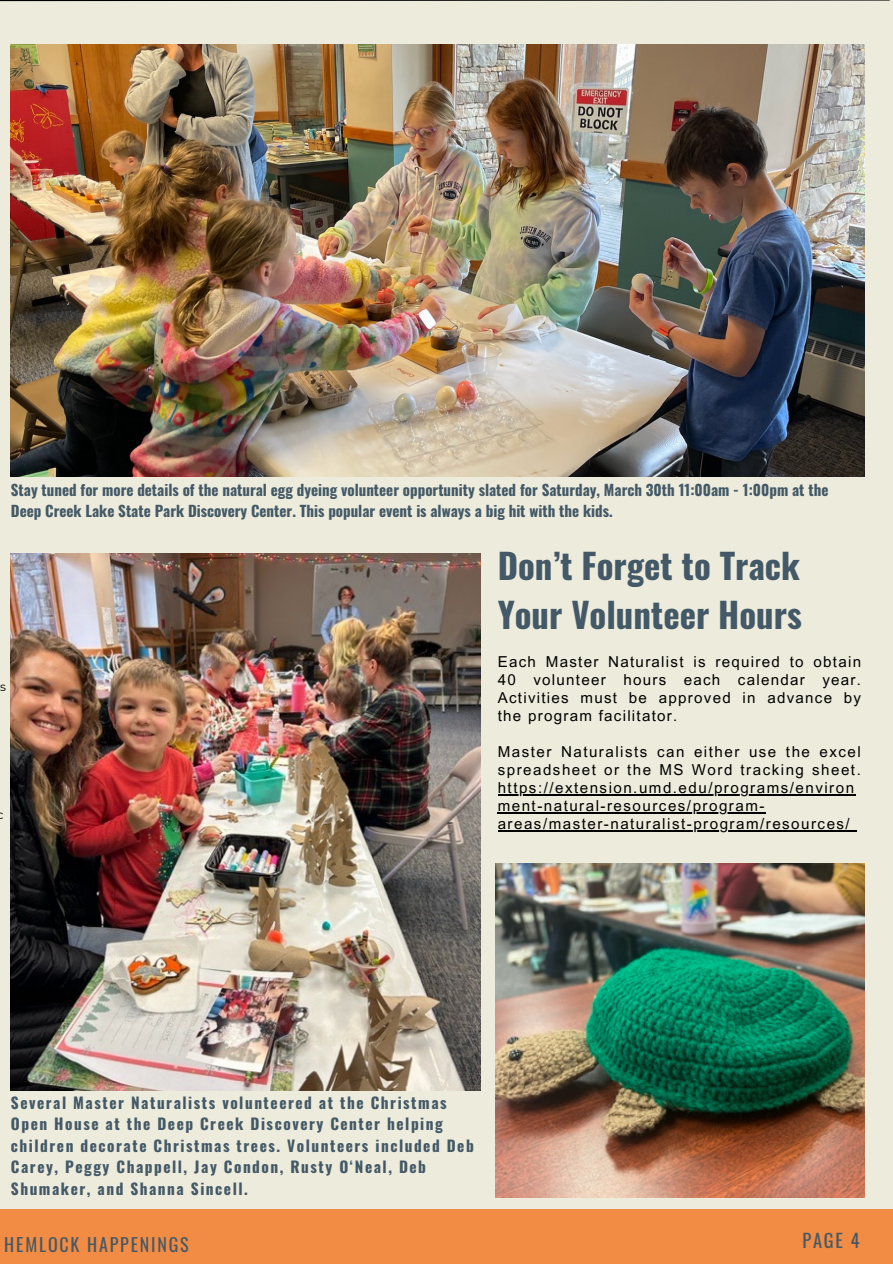
<style>
.page{position:relative;width:893px;height:1264px;background:#fff}
.page>*{position:absolute;margin:0;border:0;box-sizing:border-box;transform-origin:0 0}
.t1{font:700 34.8px/48.6px "Oswald";color:#435967}
.t2{font:18.3px "Oswald";color:#435967}
.t3{font:18px "Oswald";letter-spacing:.1em;color:#435967}
.t4{font:700 15.3px/21.3px "Oswald";letter-spacing:.1em;color:#435967}
.t5{font:15.15px/18px "Arial MT Pro";letter-spacing:.1em;color:#000}
.t6{font:700 15px/20.2px "Oswald";color:#435967}
.t7{font:12px "Montserrat";color:#000}
</style>
<div class="page">
<div style="left:0;top:0;width:892px;height:1263px;background:#edebdb"></div>
<svg style="left:0;top:0;width:890px;height:2px"></svg>
<div style="left:0;top:1208px;width:892px;height:55px;background:#f28b43"></div>
<img style="left:11px;top:45px;width:853px;height:431px">
<img style="left:11px;top:553px;width:470px;height:537px">
<img style="left:496px;top:864px;width:368px;height:333px">
<hr style="left:497px;top:794px;width:358px;height:1px;background:#000">
<hr style="left:497px;top:812px;width:269px;height:1px;background:#000">
<hr style="left:497px;top:830px;width:354px;height:1px;background:#000">
<p class="t6" style="left:11px;top:479px;width:819px">Stay tuned for more details of the natural egg dyeing volunteer opportunity slated for Saturday, March 30th 11:00am - 1:00pm at the<br>Deep Creek Lake State Park Discovery Center. This popular event is always a big hit with the kids.</p>
<p class="t7" style="left:0;top:679px;width:7px">s</p>
<h1 class="t1" style="left:497px;top:540px;width:305px">Don’t Forget to Track<br>Your Volunteer Hours</h1>
<h4 class="t5" style="left:497px;top:654px;width:365px;text-align:justify">Each Master Naturalist is required to obtain 40 volunteer hours each calendar year.<br>Activities must be approved in advance by the program facilitator.</h4>
<h4 class="t5" style="left:497px;top:744px;width:364px">Master Naturalists can either use the excel spreadsheet or the MS Word tracking sheet.</h4>
<h1 class="t5" style="left:497px;top:780px;width:358px">https://extension.umd.edu/programs/environ</h1>
<h3 class="t5" style="left:497px;top:798px;width:353px">ment-natural-resources/program&shy;areas/master-naturalist-program/resources/</h3>
<h3 class="t4" style="left:11px;top:1091px;width:464px">Several Master Naturalists volunteered at the Christmas Open House at the Deep Creek Discovery Center helping children decorate Christmas trees. Volunteers included Deb Carey, Peggy Chappell, Jay Condon, Rusty O‘Neal, Deb Shumaker, and Shanna Sincell.</h3>
<h2 class="t3" style="left:4px;top:1230px;width:186px">HEMLOCK HAPPENINGS</h2>
<h2 class="t2" style="left:802px;top:1225px;width:59px">PAGE 4</h2>
</div>
